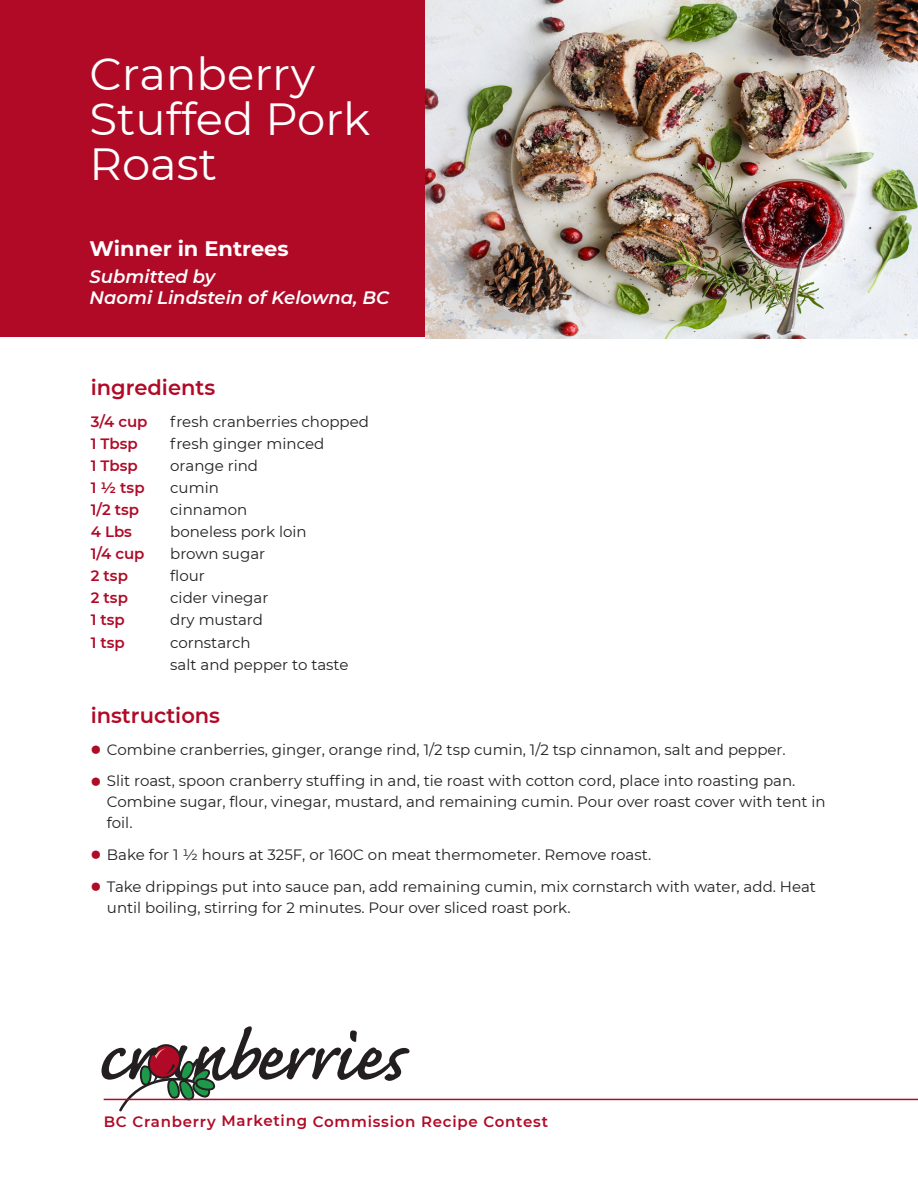
<style>
.page{position:relative;width:918px;height:1188px;background:#fff}
.page>*{position:absolute;margin:0;border:0;box-sizing:border-box;transform-origin:0 0}
.BIG_TOP_head{font:45px/45px "Montserrat";color:#fff}
.t1{font:900 25.2px "Montserrat";color:#b00a27}
.t2{font:600 21px "Montserrat";color:#b00a27}
.prize{font:700 21px "Montserrat";color:#fff}
.Submitted_by{font:italic 600 18px/21.6px "Montserrat";color:#fff}
.ingredient_list{font:15px/21px "Montserrat";color:#231f20}
.ingredient_list-2{font:600 15px "Montserrat";letter-spacing:.045em;color:#b00a27}
</style>
<div class="page">
<div style="left:0;top:0;width:918px;height:337px;background:#b00a27"></div>
<svg style="left:102px;top:1026px;width:308px;height:86px"></svg>
<hr style="left:104px;top:1099px;width:814px;height:1px;background:#b00a27">
<img style="left:426px;top:0;width:492px;height:338px">
<p class="BIG_TOP_head" style="left:90px;top:50px;width:282px">Cranberry<br>Stuffed Pork<br>Roast</p>
<p class="prize" style="left:90px;top:233px;width:201px">Winner in Entrees</p>
<p class="Submitted_by" style="left:90px;top:265px;width:301px">Submitted by<br>Naomi Lindstein of Kelowna, BC</p>
<h3 class="t2" style="left:91px;top:373px;width:126px">ingredients</h3>
<p class="ingredient_list" style="left:170px;top:411px;width:200px">fresh cranberries chopped</p>
<p class="ingredient_list-2" style="left:91px;top:411px;width:58px">3/4 cup</p>
<p class="ingredient_list-2" style="left:91px;top:433px;width:49px">1 Tbsp</p>
<p class="ingredient_list" style="left:170px;top:433px;width:156px">fresh ginger minced</p>
<p class="ingredient_list-2" style="left:91px;top:455px;width:49px">1 Tbsp</p>
<p class="ingredient_list" style="left:170px;top:455px;width:89px">orange rind</p>
<p class="ingredient_list-2" style="left:91px;top:477px;width:55px">1 ½ tsp</p>
<p class="ingredient_list" style="left:170px;top:477px;width:50px">cumin</p>
<p class="ingredient_list-2" style="left:91px;top:499px;width:50px">1/2 tsp</p>
<p class="ingredient_list" style="left:170px;top:499px;width:79px">cinnamon</p>
<p class="ingredient_list-2" style="left:91px;top:521px;width:43px">4 Lbs</p>
<p class="ingredient_list" style="left:170px;top:521px;width:138px">boneless pork loin</p>
<p class="ingredient_list-2" style="left:91px;top:543px;width:55px">1/4 cup</p>
<p class="ingredient_list" style="left:170px;top:543px;width:97px">brown sugar</p>
<p class="ingredient_list-2" style="left:91px;top:565px;width:39px">2 tsp</p>
<p class="ingredient_list" style="left:170px;top:565px;width:36px">flour</p>
<p class="ingredient_list-2" style="left:91px;top:587px;width:39px">2 tsp</p>
<p class="ingredient_list" style="left:170px;top:587px;width:100px">cider vinegar</p>
<p class="ingredient_list-2" style="left:91px;top:609px;width:36px">1 tsp</p>
<p class="ingredient_list" style="left:170px;top:609px;width:94px">dry mustard</p>
<p class="ingredient_list-2" style="left:91px;top:632px;width:36px">1 tsp</p>
<p class="ingredient_list" style="left:170px;top:631px;width:82px">cornstarch</p>
<p class="ingredient_list" style="left:170px;top:653px;width:180px">salt and pepper to taste</p>
<h3 class="t2" style="left:91px;top:700px;width:131px">instructions</h3>
<p class="ingredient_list" style="left:107px;top:738px;width:680px">Combine cranberries, ginger, orange rind, 1/2 tsp cumin, 1/2 tsp cinnamon, salt and pepper.</p>
<p class="t1" style="left:91px;top:729px;width:12px">•</p>
<p class="ingredient_list" style="left:107px;top:770px;width:690px">Slit roast, spoon cranberry stuffing in and, tie roast with cotton cord, place into roasting pan.</p>
<p class="t1" style="left:91px;top:761px;width:12px">•</p>
<p class="ingredient_list" style="left:107px;top:791px;width:720px">Combine sugar, flour, vinegar, mustard, and remaining cumin. Pour over roast cover with tent in foil.</p>
<p class="ingredient_list" style="left:107px;top:844px;width:546px">Bake for 1 ½ hours at 325F, or 160C on meat thermometer. Remove roast.</p>
<p class="t1" style="left:91px;top:835px;width:12px">•</p>
<p class="ingredient_list" style="left:107px;top:876px;width:711px">Take drippings put into sauce pan, add remaining cumin, mix cornstarch with water, add. Heat</p>
<p class="t1" style="left:91px;top:866px;width:12px">•</p>
<p class="ingredient_list" style="left:107px;top:897px;width:465px">until boiling, stirring for 2 minutes. Pour over sliced roast pork.</p>
<p class="ingredient_list-2" style="left:104px;top:1111px;width:446px">BC Cranberry Marketing Commission Recipe Contest</p>
</div>
